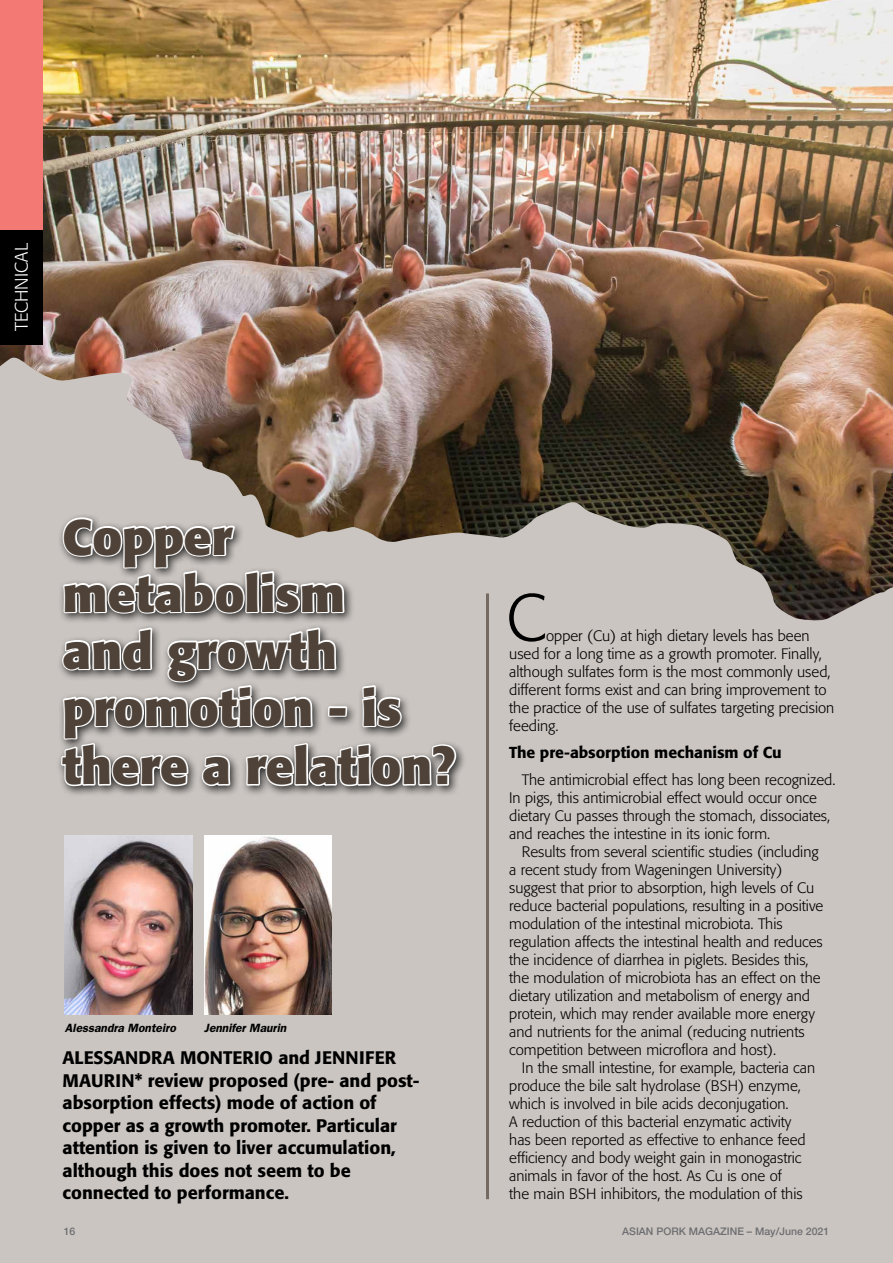
<style>
.page{position:relative;width:893px;height:1263px;background:#cac5c1}
.page>*{position:absolute;margin:0;border:0;box-sizing:border-box;transform-origin:0 0}
.t1{font:300 65.85px "Formata";color:#000}
.t2{font:700 49.5px/57.3px "Formata";color:#4f4339}
.t3{font:500 18px/22.5px "Formata";color:#000}
.t4{font:300 18px "Formata";color:#fff}
.t5{font:500 15.75px "Formata";color:#000}
.t6{font:300 15px/18px "Formata";color:#000}
.t7{font:italic 600 12px "Franklin Gothic";color:#000}
.t8{font:500 10.5px "Helvetica Neue LT";color:#6d6e71}
</style>
<div class="page">
<img style="left:0;top:0;width:893px;height:620px">
<div style="left:56px;top:513px;width:411px;height:284px;background:#000;opacity:.75"></div>
<img style="left:60px;top:193px;width:398px;height:595px">
<img style="left:65px;top:836px;width:128px;height:178px">
<img style="left:204px;top:836px;width:128px;height:178px">
<hr style="left:486px;top:593px;width:3px;height:606px;background:#756a61">
<div style="left:0;top:0;width:43px;height:230px;background:#f37975"></div>
<div style="left:0;top:230px;width:43px;height:114px;background:#000"></div>
<p class="t4" style="left:11px;top:331px;width:90px;rotate:-90deg">TECHNICAL</p>
<h2 class="t2" style="left:63px;top:508px;width:394px">Copper metabolism<br>and growth promotion - is there a relation?</h2>
<p class="t7" style="left:65px;top:1020px;width:112px">Alessandra Monteiro</p>
<p class="t7" style="left:204px;top:1020px;width:83px">Jennifer Maurin</p>
<p class="t3" style="left:63px;top:1046px;width:359px">ALESSANDRA MONTERIO and JENNIFER MAURIN* review proposed (pre- and post&shy;absorption effects) mode of action of copper as a growth promoter. Particular attention is given to liver accumulation, although this does not seem to be connected to performance.</p>
<h1 class="t1" style="left:506px;top:579px;width:41px">C</h1>
<p class="t6" style="left:509px;top:626px;width:327px;text-indent:37px">opper (Cu) at high dietary levels has been used for a long time as a growth promoter. Finally, although sulfates form is the most commonly used, different forms exist and can bring improvement to the practice of the use of sulfates targeting precision feeding.</p>
<p class="t5" style="left:509px;top:743px;width:274px">The pre-absorption mechanism of Cu</p>
<p class="t6" style="left:509px;top:771px;width:328px;text-indent:13px">The antimicrobial effect has long been recognized.<br>In pigs, this antimicrobial effect would occur once dietary Cu passes through the stomach, dissociates, and reaches the intestine in its ionic form.</p>
<p class="t6" style="left:509px;top:843px;width:316px;text-indent:13px">Results from several scientific studies (including a recent study from Wageningen University) suggest that prior to absorption, high levels of Cu reduce bacterial populations, resulting in a positive modulation of the intestinal microbiota. This regulation affects the intestinal health and reduces the incidence of diarrhea in piglets. Besides this, the modulation of microbiota has an effect on the dietary utilization and metabolism of energy and protein, which may render available more energy and nutrients for the animal (reducing nutrients competition between microflora and host).</p>
<p class="t6" style="left:509px;top:1059px;width:307px;text-indent:13px">In the small intestine, for example, bacteria can produce the bile salt hydrolase (BSH) enzyme, which is involved in bile acids deconjugation.<br>A reduction of this bacterial enzymatic activity has been reported as effective to enhance feed efficiency and body weight gain in monogastric animals in favor of the host. As Cu is one of<br>the main BSH inhibitors, the modulation of this</p>
<p class="t8" style="left:64px;top:1225px;width:13px">16</p>
<p class="t8" style="left:622px;top:1225px;width:208px">ASIAN PORK MAGAZINE – May/June 2021</p>
</div>
